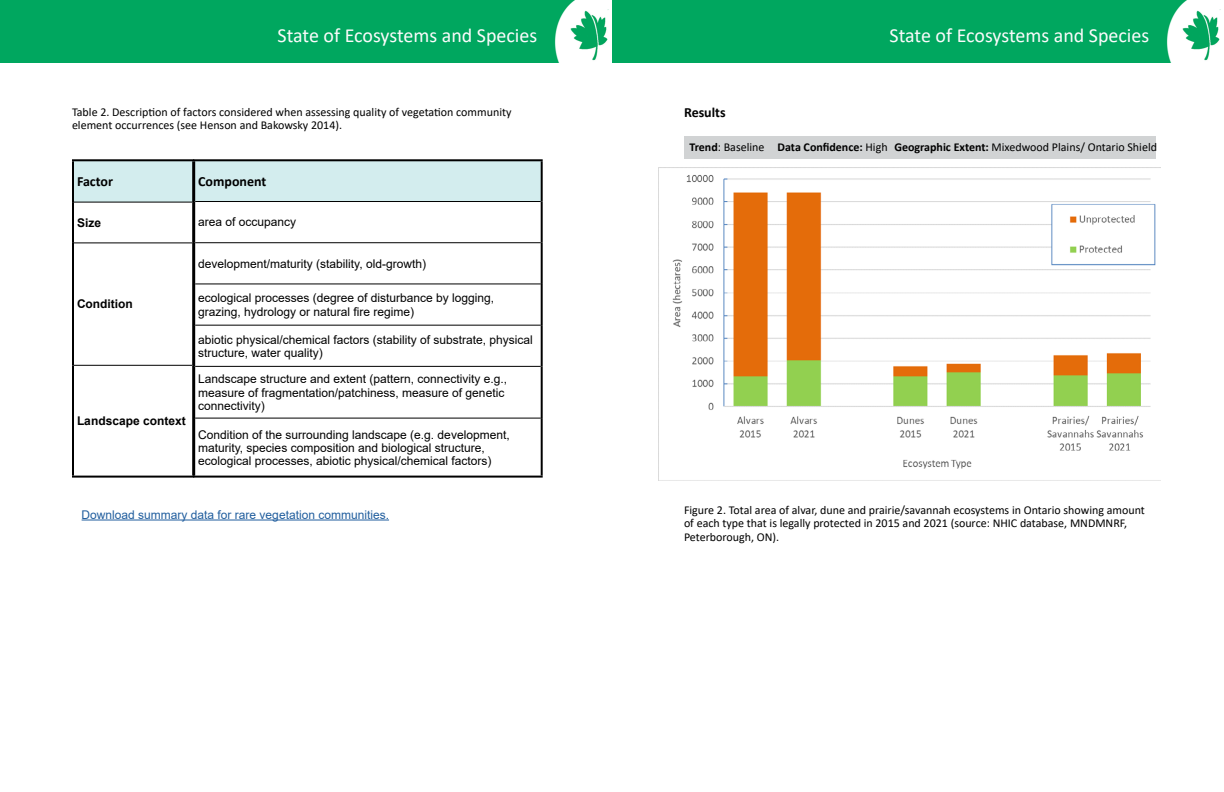
<style>
.page{position:relative;width:1224px;height:792px;background:#fff}
.page>*{position:absolute;margin:0;border:0;box-sizing:border-box;transform-origin:0 0}
.t1{font:20px "Calibri";color:#fbfbfb}
.t2{font:700 14px "Calibri";color:#000}
.t3{font:12px/13.2px "Arial";color:#000}
.t4{font:12px/13.2px "Calibri";color:#000}
.t5{font:12px "Arial";color:#215e9e}
.t6{font:700 12px "Arial";color:#000}
.t7{font:700 12px "Calibri";color:#000}
.s1{font-weight:700}
.s2{font-weight:400}
</style>
<div class="page">
<div style="left:0;top:0;width:609px;height:63px;background:#00a75f"></div>
<div style="left:612px;top:0;width:609px;height:63px;background:#00a75f"></div>
<div style="left:684px;top:136px;width:472px;height:23px;background:#d1d3d4"></div>
<div style="left:194px;top:160px;width:348px;height:42px;background:#d3edee"></div>
<hr style="left:195px;top:242px;width:346px;height:1px;background:#000">
<hr style="left:195px;top:283px;width:346px;height:1px;background:#000">
<hr style="left:195px;top:325px;width:346px;height:1px;background:#000">
<hr style="left:195px;top:366px;width:346px;height:1px;background:#000">
<hr style="left:195px;top:418px;width:346px;height:1px;background:#000">
<hr style="left:195px;top:201px;width:346px;height:1px;background:#000">
<hr style="left:193px;top:159px;width:350px;height:2px;background:#000">
<hr style="left:193px;top:161px;width:2px;height:41px;background:#000">
<hr style="left:541px;top:161px;width:2px;height:41px;background:#000">
<hr style="left:193px;top:202px;width:2px;height:41px;background:#000">
<hr style="left:541px;top:202px;width:2px;height:41px;background:#000">
<hr style="left:193px;top:243px;width:2px;height:41px;background:#000">
<hr style="left:541px;top:243px;width:2px;height:41px;background:#000">
<hr style="left:193px;top:284px;width:2px;height:41px;background:#000">
<hr style="left:541px;top:284px;width:2px;height:41px;background:#000">
<hr style="left:193px;top:325px;width:2px;height:41px;background:#000">
<hr style="left:541px;top:325px;width:2px;height:41px;background:#000">
<hr style="left:193px;top:366px;width:2px;height:52px;background:#000">
<hr style="left:541px;top:366px;width:2px;height:52px;background:#000">
<hr style="left:193px;top:418px;width:2px;height:58px;background:#000">
<hr style="left:541px;top:418px;width:2px;height:58px;background:#000">
<hr style="left:193px;top:476px;width:350px;height:2px;background:#000">
<div style="left:73px;top:160px;width:120px;height:42px;background:#d3edee"></div>
<hr style="left:74px;top:242px;width:118px;height:1px;background:#000">
<hr style="left:74px;top:365px;width:118px;height:1px;background:#000">
<hr style="left:74px;top:202px;width:118px;height:1px;background:#000">
<hr style="left:72px;top:159px;width:122px;height:2px;background:#000">
<hr style="left:72px;top:161px;width:2px;height:41px;background:#000">
<hr style="left:192px;top:161px;width:2px;height:41px;background:#000">
<hr style="left:72px;top:202px;width:2px;height:41px;background:#000">
<hr style="left:192px;top:202px;width:2px;height:41px;background:#000">
<hr style="left:72px;top:243px;width:2px;height:122px;background:#000">
<hr style="left:192px;top:243px;width:2px;height:122px;background:#000">
<hr style="left:72px;top:365px;width:2px;height:111px;background:#000">
<hr style="left:192px;top:365px;width:2px;height:111px;background:#000">
<hr style="left:72px;top:476px;width:122px;height:2px;background:#000">
<hr style="left:82px;top:520px;width:307px;height:1px;background:#215e9e">
<img style="left:659px;top:167px;width:502px;height:302px">
<h1 class="t1" style="left:278px;top:21px;width:261px">State of Ecosystems and Species</h1>
<h1 class="t1" style="left:890px;top:21px;width:261px">State of Ecosystems and Species</h1>
<p class="t4" style="left:72px;top:105px;width:441px">Table 2. Description of factors considered when assessing quality of vegetation community</p>
<p class="t2" style="left:684px;top:103px;width:43px">Results</p>
<p class="t4" style="left:72px;top:118px;width:272px">element occurrences (see Henson and Bakowsky 2014).</p>
<p class="t2" style="left:77px;top:172px;width:38px">Factor</p>
<p class="t6" style="left:77px;top:214px;width:26px">Size</p>
<p class="t6" style="left:77px;top:296px;width:57px">Condition</p>
<p class="t6" style="left:77px;top:413px;width:110px">Landscape context</p>
<p class="t2" style="left:198px;top:172px;width:70px">Component</p>
<p class="t3" style="left:198px;top:216px;width:100px">area of occupancy</p>
<p class="t3" style="left:198px;top:257px;width:229px">development/maturity (stability, old-growth)</p>
<p class="t3" style="left:198px;top:291px;width:298px">ecological processes (degree of disturbance by logging, grazing, hydrology or natural fire regime)</p>
<p class="t3" style="left:198px;top:333px;width:336px">abiotic physical/chemical factors (stability of substrate, physical structure, water quality)</p>
<p class="t3" style="left:198px;top:373px;width:310px">Landscape structure and extent (pattern, connectivity e.g., measure of fragmentation/patchiness, measure of genetic connectivity)</p>
<p class="t3" style="left:198px;top:428px;width:313px">Condition of the surrounding landscape (e.g. development, maturity, species composition and biological structure, ecological processes, abiotic physical/chemical factors)</p>
<p class="t5" style="left:82px;top:506px;width:309px">Download summary data for rare vegetation communities.</p>
<p class="t4" style="left:690px;top:140px;width:77px"><span class="s1">Trend</span>: Baseline</p>
<p class="t7" style="left:778px;top:139px;width:112px">Data Confidence: <span class="s2">High</span></p>
<p class="t4" style="left:894px;top:140px;width:264px"><span class="s1">Geographic Extent:</span> Mixedwood Plains/ Ontario Shield</p>
<p class="t4" style="left:684px;top:503px;width:462px">Figure 2. Total area of alvar, dune and prairie/savannah ecosystems in Ontario showing amount of each type that is legally protected in 2015 and 2021 (source: NHIC database, MNDMNRF,<br>Peterborough, ON).</p>
</div>
